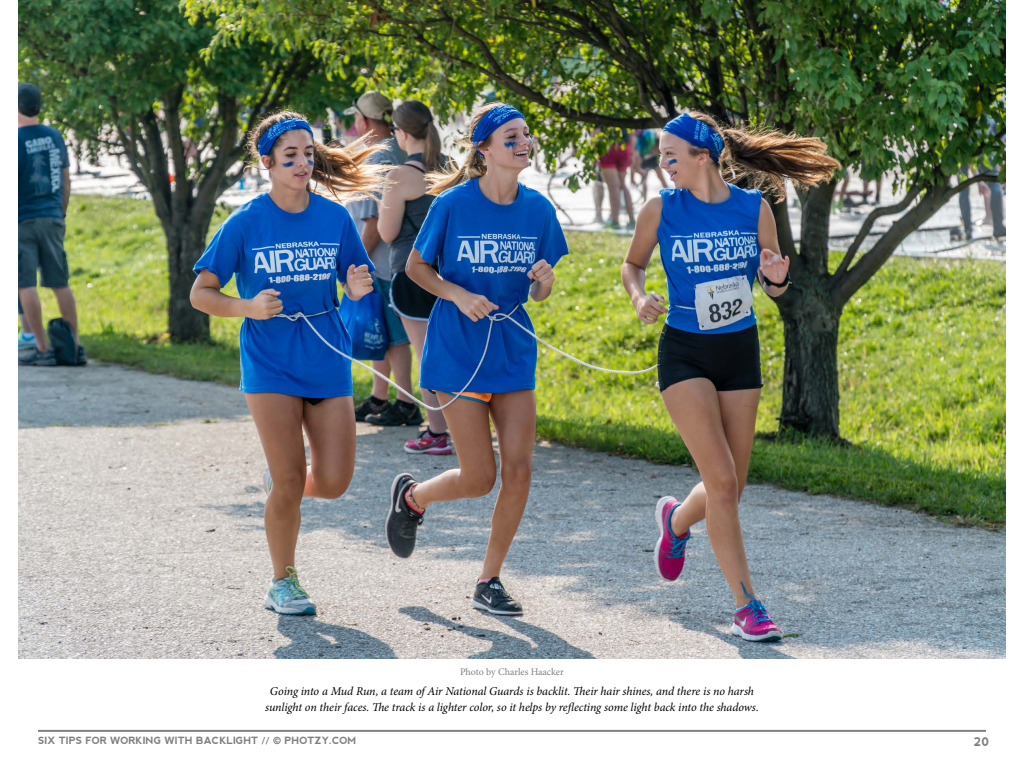
<style>
.page{position:relative;width:1024px;height:768px;background:#fff}
.page>*{position:absolute;margin:0;border:0;box-sizing:border-box;transform-origin:0 0}
.t1{font:italic 12px/16px "Minion Pro";letter-spacing:-.01em;color:#000;text-align:center}
.t2{font:700 12px "nevis";color:#808080}
.t3{font:700 10px "nevis";color:#808080}
.t4{font:10px "Minion Pro";letter-spacing:-.005em;color:#808080}
.s1{font-family:"Avenir LT";font-weight:900}
</style>
<div class="page">
<hr style="left:38px;top:730px;width:948px;height:2px;background:#808080">
<img style="left:18px;top:0;width:988px;height:658px">
<p class="t4" style="left:460px;top:665px;width:105px">Photo by Charles Haacker</p>
<p class="t1" style="left:265px;top:683px;width:495px">Going into a Mud Run, a team of Air National Guards is backlit. Their hair shines, and there is no harsh sunlight on their faces. The track is a lighter color, so it helps by reflecting some light back into the shadows.</p>
<p class="t3" style="left:38px;top:735px;width:320px">SIX TIPS FOR WORKING WITH BACKLIGHT // <span class="s1">©</span> PHOTZY.COM</p>
<p class="t2" style="left:974px;top:735px;width:17px">20</p>
</div>
